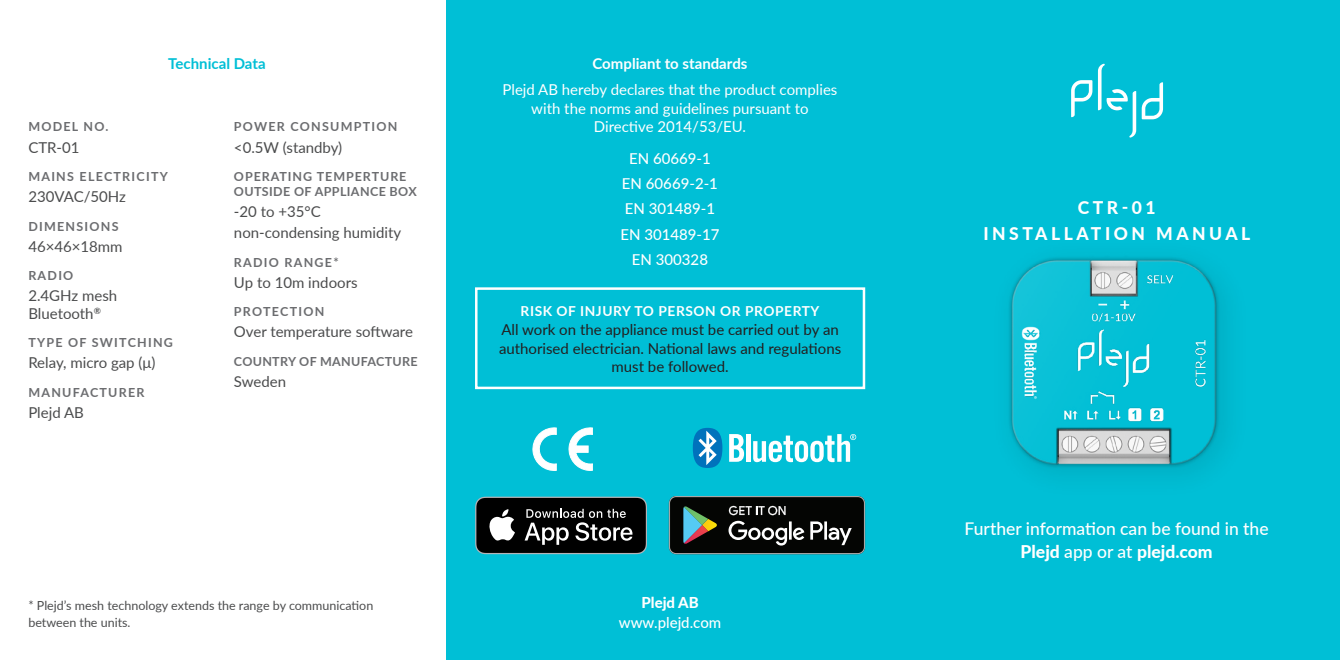
<style>
.page{position:relative;width:1340px;height:660px;background:#fff}
.page>*{position:absolute;margin:0;border:0;box-sizing:border-box;transform-origin:0 0}
.t1{font:500 17.5px/22.5px "Lato";color:#fff;text-align:center}
.t2{font:800 17.5px "Lato";letter-spacing:.2em;color:#fff}
.Tabell{font:15px/17.5px "Lato";color:#4b4c4d}
.t3{font:15px/18.8px "Lato";color:#231f20;text-align:center}
.t4{font:15px/18.8px "Lato";color:#fff;text-align:center}
.t5{font:500 15px "Lato";color:#fff}
.t6{font:700 15px "Lato";color:#fff}
.t7{font:700 15px "Lato";color:#00bfd6}
.t8{font:800 15px "Lato";color:#fff}
.t9{font:700 13.75px "Lato";letter-spacing:.04em;color:#fff}
.Teknisk_rubrik{font:700 12.5px "Lato";letter-spacing:.1em;color:#6c6d70}
.Tabell-2{font:12.5px/17.5px "Lato";color:#4b4c4d}
.Teknisk_rubrik-2{font:700 12.5px/15px "Lato";letter-spacing:.03em;color:#6c6d70}
.Teknisk_rubrik-3{font:700 12.5px "Lato";letter-spacing:.025em;color:#6c6d70}
.s1{font-weight:800}
</style>
<div class="page">
<div style="left:446px;top:0;width:893px;height:659px;background:#00bfd6"></div>
<svg style="left:1071px;top:64px;width:92px;height:73px"></svg>
<svg style="left:475px;top:287px;width:391px;height:103px"></svg>
<svg style="left:475px;top:496px;width:172px;height:57px;background:#2d3131"></svg>
<svg style="left:669px;top:496px;width:196px;height:57px;background:#282c29"></svg>
<svg style="left:729px;top:434px;width:15px;height:27px"></svg>
<hr style="left:746px;top:433px;width:4px;height:28px;background:#fff">
<svg style="left:753px;top:434px;width:103px;height:28px"></svg>
<svg style="left:692px;top:427px;width:30px;height:40px"></svg>
<svg style="left:533px;top:427px;width:23px;height:43px"></svg>
<svg style="left:568px;top:427px;width:24px;height:43px"></svg>
<img style="left:1009px;top:256px;width:217px;height:218px">
<h1 class="t7" style="left:168px;top:52px;width:99px">Technical Data</h1>
<p class="Teknisk_rubrik" style="left:28px;top:117px;width:82px">MODEL NO.</p>
<p class="Tabell" style="left:28px;top:137px;width:53px">CTR-01</p>
<p class="Teknisk_rubrik" style="left:28px;top:167px;width:141px">MAINS ELECTRICITY</p>
<p class="Tabell" style="left:28px;top:187px;width:99px">230VAC/50Hz</p>
<p class="Teknisk_rubrik" style="left:28px;top:217px;width:92px">DIMENSIONS</p>
<p class="Tabell" style="left:28px;top:236px;width:96px">46×46×18mm</p>
<p class="Teknisk_rubrik" style="left:28px;top:266px;width:47px">RADIO</p>
<p class="Tabell" style="left:28px;top:286px;width:90px">2.4GHz mesh<br>Bluetooth<sup>®</sup></p>
<p class="Teknisk_rubrik" style="left:28px;top:333px;width:146px">TYPE OF SWITCHING</p>
<p class="Tabell" style="left:28px;top:353px;width:129px">Relay, micro gap (μ)</p>
<p class="Teknisk_rubrik" style="left:28px;top:383px;width:118px">MANUFACTURER</p>
<p class="Tabell" style="left:28px;top:402px;width:57px">Plejd AB</p>
<p class="Teknisk_rubrik" style="left:234px;top:117px;width:165px">POWER CONSUMPTION</p>
<p class="Tabell" style="left:234px;top:137px;width:110px">&lt;0.5W (standby)</p>
<p class="Teknisk_rubrik-2" style="left:234px;top:168px;width:184px">OPERATING TEMPERTURE<br>OUTSIDE OF APPLIANCE BOX</p>
<p class="Tabell" style="left:234px;top:202px;width:88px">-20 to +35°C</p>
<p class="Tabell" style="left:234px;top:223px;width:169px">non-condensing humidity</p>
<p class="Teknisk_rubrik" style="left:234px;top:253px;width:106px">RADIO RANGE*</p>
<p class="Tabell" style="left:234px;top:273px;width:125px">Up to 10m indoors</p>
<p class="Teknisk_rubrik" style="left:234px;top:302px;width:92px">PROTECTION</p>
<p class="Tabell" style="left:234px;top:322px;width:181px">Over temperature software</p>
<p class="Teknisk_rubrik-3" style="left:234px;top:352px;width:185px">COUNTRY OF MANUFACTURE</p>
<p class="Tabell" style="left:234px;top:372px;width:54px">Sweden</p>
<p class="Tabell-2" style="left:28px;top:595px;width:346px">* Plejd’s mesh technology extends the range by communication between the units.</p>
<h1 class="t6" style="left:592px;top:52px;width:156px">Compliant to standards</h1>
<p class="t4" style="left:502px;top:79px;width:336px">Plejd AB hereby declares that the product complies with the norms and guidelines pursuant to<br>Directive 2014/53/EU.</p>
<p class="t5" style="left:629px;top:148px;width:83px">EN 60669-1</p>
<p class="t5" style="left:622px;top:173px;width:97px">EN 60669-2-1</p>
<p class="t5" style="left:624px;top:198px;width:92px">EN 301489-1</p>
<p class="t5" style="left:620px;top:223px;width:101px">EN 301489-17</p>
<p class="t5" style="left:632px;top:248px;width:78px">EN 300328</p>
<h1 class="t9" style="left:520px;top:301px;width:300px">RISK OF INJURY TO PERSON OR PROPERTY</h1>
<p class="t3" style="left:499px;top:319px;width:344px">All work on the appliance must be carried out by an authorised electrician. National laws and regulations must be followed.</p>
<p class="t8" style="left:641px;top:590px;width:59px">Plejd AB</p>
<p class="t5" style="left:619px;top:610px;width:104px">www.plejd.com</p>
<h1 class="t2" style="left:1077px;top:194px;width:79px">CTR-01</h1>
<h1 class="t2" style="left:983px;top:220px;width:268px">INSTALLATION MANUAL</h1>
<p class="t1" style="left:964px;top:516px;width:305px">Further information can be found in the<br><span class="s1">Plejd</span> app or at <span class="s1">plejd.com</span></p>
</div>
